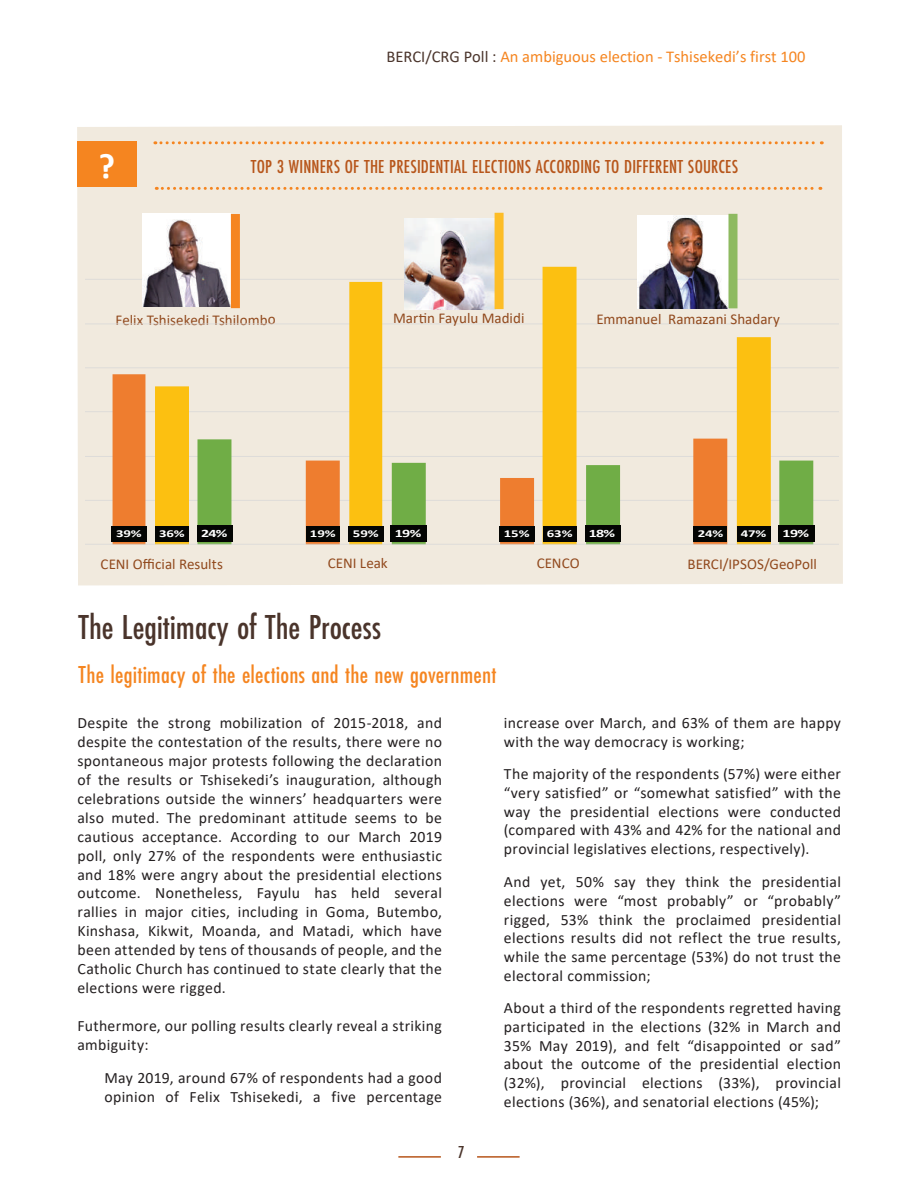
<style>
.page{position:relative;width:918px;height:1188px;background:#fff}
.page>*{position:absolute;margin:0;border:0;box-sizing:border-box;transform-origin:0 0}
.t1{font:500 36px "Futura PT Cond";letter-spacing:-.005em;color:#4a342b}
.t2{font:700 35.85px "Calibri";color:#fff}
.t3{font:500 25.5px "Futura PT Cond";letter-spacing:.005em;color:#f58520}
.t4{font:500 19.5px "Futura PT Cond";letter-spacing:.01em;color:#b7561b}
.t5{font:500 18px "Futura PT Cond";color:#4a342b}
.t6{font:16.5px "Calibri";color:#f58520}
.t7{font:15.75px/18.9px "Calibri";letter-spacing:.02em;color:#231f20;text-align:justify}
.t8{font:15px "Calibri";color:#91491d}
.t9{font:700 11.4px "Calibri";letter-spacing:-.04em;color:#fff;scale:1.4 1}
.t10{font:700 10.65px "Calibri";letter-spacing:-.005em;color:#fff;scale:1.4 1}
.t11{font:700 9.9px "Calibri";letter-spacing:.01em;color:#853c1b;scale:1.4 1}
.s1{color:#4a342b}
</style>
<div class="page">
<hr style="left:398px;top:1156px;width:43px;height:2px;background:#b7561b">
<hr style="left:477px;top:1156px;width:43px;height:2px;background:#b7561b">
<div style="left:77px;top:125px;width:766px;height:460px;background:#f1eade"></div>
<svg style="left:85px;top:251px;width:753px;height:302px;background:#e3d3a9"></svg>
<img style="left:143px;top:214px;width:88px;height:92px">
<img style="left:637px;top:215px;width:92px;height:93px">
<img style="left:404px;top:219px;width:91px;height:90px">
<div style="left:495px;top:213px;width:9px;height:96px;background:#fdbd26"></div>
<div style="left:231px;top:214px;width:9px;height:94px;background:#f58520"></div>
<div style="left:729px;top:214px;width:9px;height:94px;background:#8eba60"></div>
<div style="left:77px;top:141px;width:60px;height:46px;background:#f58520"></div>
<svg style="left:155px;top:141px;width:667px;height:3px;background:#f2c69a"></svg>
<svg style="left:156px;top:187px;width:665px;height:3px;background:#f2c497"></svg>
<p class="t6" style="left:386px;top:45px;width:421px"><span class="s1">BERCI/CRG Poll :</span> An ambiguous election - Tshisekedi’s first 100</p>
<h2 class="t2" style="left:99px;top:140px;width:18px">?</h2>
<p class="t4" style="left:251px;top:155px;width:489px">TOP 3 WINNERS OF THE PRESIDENTIAL ELECTIONS ACCORDING TO DIFFERENT SOURCES</p>
<p class="t8" style="left:115px;top:309px;width:162px">Felix Tshisekedi Tshilombo</p>
<p class="t8" style="left:393px;top:308px;width:133px">Martin Fayulu Madidi</p>
<p class="t8" style="left:596px;top:309px;width:185px">Emmanuel Ramazani Shadary</p>
<p class="t10" style="left:116px;top:526px;width:20px">39%</p>
<p class="t10" style="left:159px;top:526px;width:20px">36%</p>
<p class="t9" style="left:201px;top:525px;width:20px">24%</p>
<p class="t10" style="left:310px;top:526px;width:20px">19%</p>
<p class="t10" style="left:353px;top:526px;width:20px">59%</p>
<p class="t9" style="left:395px;top:525px;width:20px">19%</p>
<p class="t10" style="left:504px;top:526px;width:20px">15%</p>
<p class="t10" style="left:547px;top:526px;width:20px">63%</p>
<p class="t9" style="left:589px;top:525px;width:20px">18%</p>
<p class="t10" style="left:698px;top:526px;width:20px">24%</p>
<p class="t10" style="left:741px;top:526px;width:20px">47%</p>
<p class="t9" style="left:783px;top:525px;width:20px">19%</p>
<p class="t11" style="left:158px;top:550px;width:21px">CENI</p>
<p class="t11" style="left:336px;top:550px;width:44px">CENI LEAK</p>
<p class="t11" style="left:539px;top:550px;width:30px">CENCO</p>
<p class="t11" style="left:716px;top:550px;width:55px">BERCI/IPSOS</p>
<p class="t8" style="left:101px;top:554px;width:124px">CENI Official Results</p>
<p class="t8" style="left:328px;top:553px;width:61px">CENI Leak</p>
<p class="t8" style="left:537px;top:553px;width:44px">CENCO</p>
<p class="t8" style="left:688px;top:554px;width:131px">BERCI/IPSOS/GeoPoll</p>
<h1 class="t1" style="left:79px;top:606px;width:304px">The Legitimacy of The Process</h1>
<h3 class="t3" style="left:79px;top:659px;width:419px">The legitimacy of the elections and the new government</h3>
<p class="t7" style="left:77px;top:713px;width:366px">Despite the strong mobilization of 2015-2018, and despite the contestation of the results, there were no spontaneous major protests following the declaration of the results or Tshisekedi’s inauguration, although celebrations outside the winners’ headquarters were also muted. The predominant attitude seems to be cautious acceptance. According to our March 2019 poll, only 27% of the respondents were enthusiastic and 18% were angry about the presidential elections outcome. Nonetheless, Fayulu has held several rallies in major cities, including in Goma, Butembo, Kinshasa, Kikwit, Moanda, and Matadi, which have been attended by tens of thousands of people, and the Catholic Church has continued to state clearly that the elections were rigged.</p>
<p class="t7" style="left:77px;top:1016px;width:366px">Futhermore, our polling results clearly reveal a striking ambiguity:</p>
<p class="t7" style="left:104px;top:1068px;width:339px">May 2019, around 67% of respondents had a good opinion of Felix Tshisekedi, a five percentage</p>
<p class="t7" style="left:504px;top:713px;width:339px">increase over March, and 63% of them are happy with the way democracy is working;</p>
<p class="t7" style="left:504px;top:764px;width:339px">The majority of the respondents (57%) were either “very satisfied” or “somewhat satisfied” with the way the presidential elections were conducted (compared with 43% and 42% for the national and provincial legislatives elections, respectively).</p>
<p class="t7" style="left:504px;top:872px;width:339px">And yet, 50% say they think the presidential elections were “most probably” or “probably” rigged, 53% think the proclaimed presidential elections results did not reflect the true results, while the same percentage (53%) do not trust the electoral commission;</p>
<p class="t7" style="left:504px;top:998px;width:339px">About a third of the respondents regretted having participated in the elections (32% in March and 35% May 2019), and felt “disappointed or sad” about the outcome of the presidential election (32%), provincial elections (33%), provincial elections (36%), and senatorial elections (45%);</p>
<p class="t5" style="left:458px;top:1141px;width:8px">7</p>
</div>
